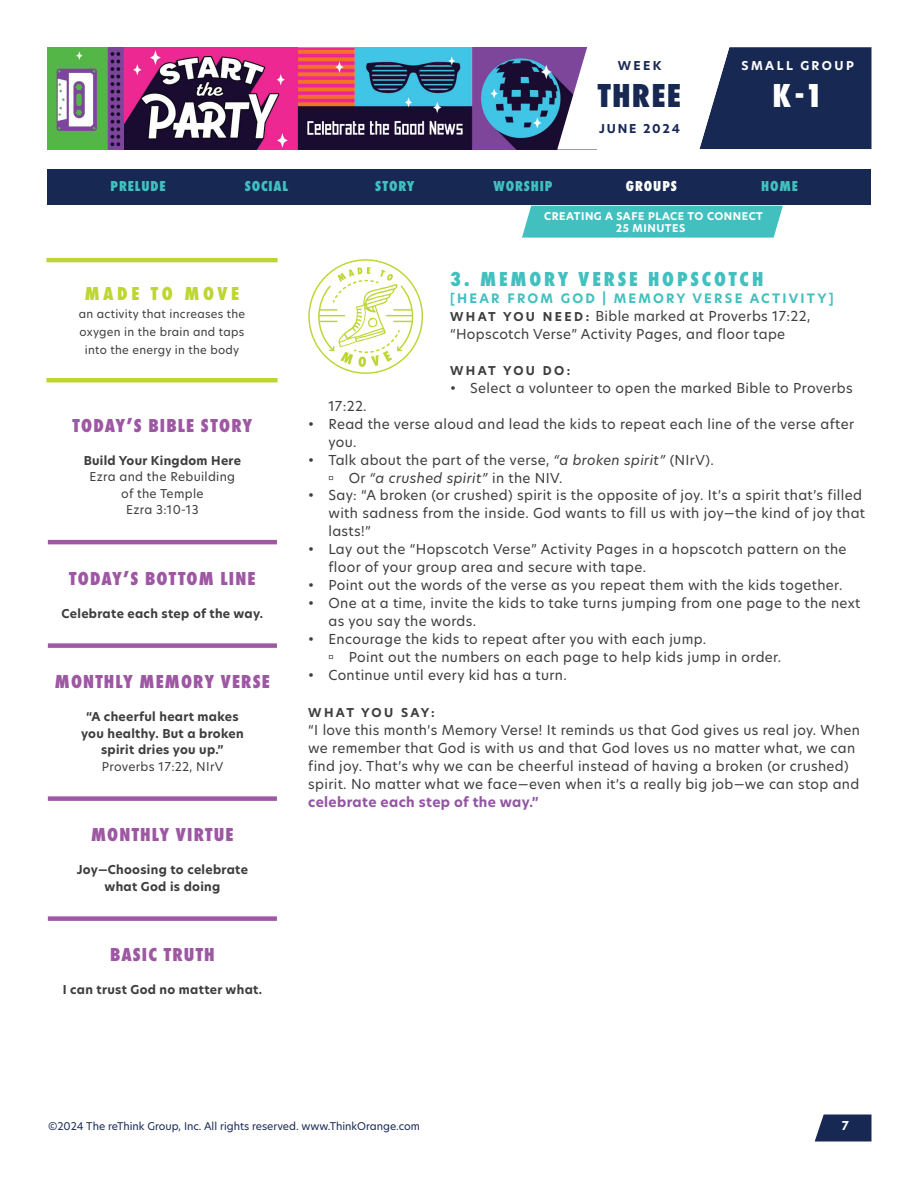
<style>
.page{position:relative;width:918px;height:1188px;background:#fff}
.page>*{position:absolute;margin:0;border:0;box-sizing:border-box;transform-origin:0 0}
.t1{font:800 34.5px "Futura PT Cond";letter-spacing:.035em;color:#172953}
.t2{font:800 34.5px "Futura PT Cond";color:#fff}
.t3{font:800 21px "Futura PT Cond";letter-spacing:.135em;color:#42c0bf}
.t4{font:800 19.5px "Futura PT Cond";letter-spacing:.06em;color:#9d57a3}
.t5{font:800 19.5px "Futura PT Cond";letter-spacing:.185em;color:#bed633}
.t6{font:800 15px "Futura PT Cond";letter-spacing:.06em;color:#42c0bf}
.t7{font:800 15px "Futura PT Cond";letter-spacing:.06em;color:#fff}
.t8{font:13.5px/18px "New Hero";letter-spacing:.025em;color:#3e3e3f}
.t9{font:700 13.5px "New Hero";letter-spacing:.025em;color:#9255a2}
.t10{font:700 12.75px "New Hero";letter-spacing:.175em;color:#42c0bf}
.t11{font:700 12px/16.5px "New Hero";letter-spacing:.025em;color:#3e3e3f;text-align:center}
.t12{font:12px/16.5px "New Hero";letter-spacing:.025em;color:#3e3e3f;text-align:center}
.t13{font:700 12px "New Hero";letter-spacing:.15em;color:#172953}
.t14{font:700 12px "New Hero";letter-spacing:.2em;color:#fff}
.t15{font:700 12px "New Hero";letter-spacing:.185em;color:#3e3e3f}
.t16{font:700 12px "New Hero";letter-spacing:.2em;color:#3e3e3f}
.t17{font:11.25px/18px "New Hero";letter-spacing:.025em;color:#3e3e3f;text-align:center}
.t18{font:10.5px "New Hero";color:#172953}
.t19{font:700 10.5px/12px "New Hero";letter-spacing:.05em;color:#fff;text-align:center}
.s1{font-weight:700;font-size:12px}
.s2{font-style:italic}
</style>
<div class="page">
<img style="left:47px;top:47px;width:510px;height:102px">
<svg style="left:815px;top:1114px;width:57px;height:28px;background:#314166"></svg>
<svg style="left:557px;top:47px;width:315px;height:103px"></svg>
<hr style="left:48px;top:540px;width:229px;height:4px;background:#9d57a3">
<div style="left:48px;top:643px;width:229px;height:5px;background:#9d57a3"></div>
<div style="left:48px;top:796px;width:229px;height:5px;background:#9d57a3"></div>
<div style="left:48px;top:916px;width:229px;height:5px;background:#9d57a3"></div>
<svg style="left:308px;top:259px;width:115px;height:115px"></svg>
<div style="left:522px;top:206px;width:261px;height:32px;background:#42c0bf"></div>
<div style="left:47px;top:170px;width:824px;height:36px;background:#172953"></div>
<hr style="left:46px;top:378px;width:232px;height:4px;background:#bed633">
<hr style="left:46px;top:258px;width:232px;height:4px;background:#bed633">
<p class="t13" style="left:618px;top:57px;width:45px">WEEK</p>
<h1 class="t1" style="left:598px;top:75px;width:85px">THREE</h1>
<p class="t13" style="left:599px;top:120px;width:83px">JUNE 2024</p>
<p class="t14" style="left:742px;top:57px;width:114px">SMALL GROUP</p>
<h1 class="t2" style="left:773px;top:75px;width:52px">K-1</h1>
<p class="t6" style="left:111px;top:177px;width:57px">PRELUDE</p>
<p class="t6" style="left:245px;top:177px;width:45px">SOCIAL</p>
<p class="t6" style="left:375px;top:177px;width:41px">STORY</p>
<p class="t6" style="left:494px;top:177px;width:60px">WORSHIP</p>
<p class="t7" style="left:626px;top:177px;width:53px">GROUPS</p>
<p class="t6" style="left:761px;top:177px;width:38px">HOME</p>
<h3 class="t5" style="left:85px;top:282px;width:156px">MADE TO MOVE</h3>
<p class="t17" style="left:79px;top:305px;width:168px">an activity that increases the oxygen in the brain and taps into the energy in the body</p>
<h3 class="t4" style="left:73px;top:414px;width:181px">TODAY’S BIBLE STORY</h3>
<p class="t11" style="left:84px;top:452px;width:159px">Build Your Kingdom Here</p>
<p class="t12" style="left:90px;top:469px;width:147px">Ezra and the Rebuilding of the Temple<br>Ezra 3:10-13</p>
<h3 class="t4" style="left:69px;top:567px;width:188px">TODAY’S BOTTOM LINE</h3>
<p class="t11" style="left:62px;top:605px;width:203px">Celebrate each step of the way.</p>
<h3 class="t4" style="left:55px;top:670px;width:216px">MONTHLY MEMORY VERSE</h3>
<p class="t11" style="left:81px;top:709px;width:164px">“A cheerful heart makes you healthy. But a broken spirit dries you up.”</p>
<p class="t12" style="left:102px;top:758px;width:123px">Proverbs 17:22, NIrV</p>
<h3 class="t4" style="left:91px;top:823px;width:144px">MONTHLY VIRTUE</h3>
<p class="t11" style="left:77px;top:862px;width:173px">Joy—Choosing to celebrate what God is doing</p>
<h3 class="t4" style="left:110px;top:943px;width:106px">BASIC TRUTH</h3>
<p class="t11" style="left:63px;top:982px;width:201px">I can trust God no matter what.</p>
<p class="t19" style="left:544px;top:210px;width:220px">CREATING A SAFE PLACE TO CONNECT<br>25 MINUTES</p>
<h2 class="t3" style="left:450px;top:267px;width:315px">3. MEMORY VERSE HOPSCOTCH</h2>
<p class="t10" style="left:450px;top:289px;width:385px">[HEAR FROM GOD | MEMORY VERSE ACTIVITY]</p>
<p class="t8" style="left:450px;top:306px;width:362px"><span class="s1">W H AT YO U N E E D :</span> Bible marked at Proverbs 17:22, “Hopscotch Verse” Activity Pages, and floor tape</p>
<p class="t16" style="left:450px;top:362px;width:122px">WHAT YOU DO:</p>
<p class="t8" style="left:450px;top:378px;width:404px">• Select a volunteer to open the marked Bible to Proverbs</p>
<p class="t8" style="left:329px;top:396px;width:40px">17:22.</p>
<p class="t8" style="left:329px;top:414px;width:527px;text-indent:-20px">• Read the verse aloud and lead the kids to repeat each line of the verse after you.</p>
<p class="t8" style="left:349px;top:450px;width:367px;text-indent:-40px">• Talk about the part of the verse, <span class="s2">“a broken spirit”</span> (NIrV).<br>Or <span class="s2">“a crushed spirit”</span> in the NIV.</p>
<p class="t8" style="left:329px;top:486px;width:538px;text-indent:-20px">• Say: “A broken (or crushed) spirit is the opposite of joy. It’s a spirit that’s filled with sadness from the inside. God wants to fill us with joy—the kind of joy that lasts!”</p>
<p class="t8" style="left:329px;top:540px;width:520px;text-indent:-20px">• Lay out the “Hopscotch Verse” Activity Pages in a hopscotch pattern on the floor of your group area and secure with tape.</p>
<p class="t8" style="left:308px;top:576px;width:536px">• Point out the words of the verse as you repeat them with the kids together.</p>
<p class="t8" style="left:329px;top:594px;width:533px;text-indent:-20px">• One at a time, invite the kids to take turns jumping from one page to the next as you say the words.</p>
<p class="t8" style="left:349px;top:630px;width:434px;text-indent:-40px">• Encourage the kids to repeat after you with each jump.<br>Point out the numbers on each page to help kids jump in order.</p>
<p class="t8" style="left:308px;top:666px;width:260px">• Continue until every kid has a turn.</p>
<p class="t15" style="left:308px;top:704px;width:128px">WHAT YOU SAY:</p>
<p class="t8" style="left:308px;top:720px;width:553px">“I love this month’s Memory Verse! It reminds us that God gives us real joy. When we remember that God is with us and that God loves us no matter what, we can find joy. That’s why we can be cheerful instead of having a broken (or crushed) spirit. No matter what we face—even when it’s a really big job—we can stop and</p>
<p class="t9" style="left:308px;top:792px;width:232px">celebrate each step of the way.”</p>
<p class="t18" style="left:48px;top:1118px;width:374px">©2024 The reThink Group, Inc. All rights reserved. www.ThinkOrange.com</p>
<p class="t14" style="left:842px;top:1117px;width:9px">7</p>
</div>
